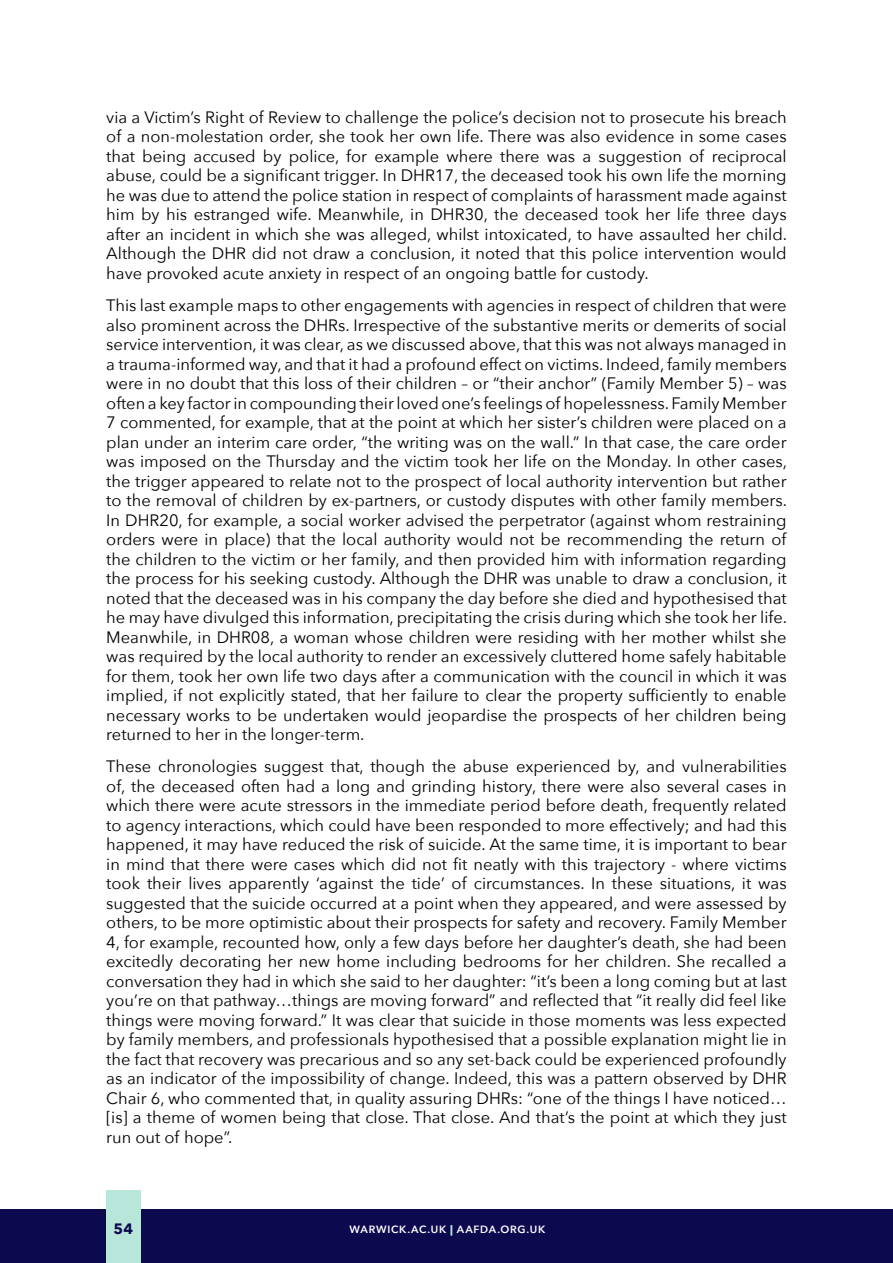
<style>
.page{position:relative;width:893px;height:1263px;background:#fff}
.page>*{position:absolute;margin:0;border:0;box-sizing:border-box;transform-origin:0 0}
.t1{font:16.5px/19.5px "Avenir Next";color:#000;text-align:justify}
.t2{font:700 15px "Avenir Next";color:#0d094f}
.t3{font:600 10.5px "Avenir Next";letter-spacing:.075em;color:#fff}
.s1{font-weight:800;color:#b9e6da}
</style>
<div class="page">
<div style="left:0;top:1210px;width:893px;height:53px;background:#0d094f"></div>
<div style="left:106px;top:1191px;width:34px;height:72px;background:#b9e6da"></div>
<p class="t1" style="left:106px;top:107px;width:682px">via a Victim’s Right of Review to challenge the police’s decision not to prosecute his breach of a non-molestation order, she took her own life. There was also evidence in some cases that being accused by police, for example where there was a suggestion of reciprocal abuse, could be a significant trigger. In DHR17, the deceased took his own life the morning he was due to attend the police station in respect of complaints of harassment made against him by his estranged wife. Meanwhile, in DHR30, the deceased took her life three days after an incident in which she was alleged, whilst intoxicated, to have assaulted her child.<br>Although the DHR did not draw a conclusion, it noted that this police intervention would have provoked acute anxiety in respect of an ongoing battle for custody.</p>
<p class="t1" style="left:106px;top:295px;width:682px">This last example maps to other engagements with agencies in respect of children that were also prominent across the DHRs. Irrespective of the substantive merits or demerits of social service intervention, it was clear, as we discussed above, that this was not always managed in a trauma-informed way, and that it had a profound effect on victims. Indeed, family members were in no doubt that this loss of their children – or “their anchor” (Family Member 5) – was often a key factor in compounding their loved one’s feelings of hopelessness. Family Member 7 commented, for example, that at the point at which her sister’s children were placed on a plan under an interim care order, “the writing was on the wall.” In that case, the care order was imposed on the Thursday and the victim took her life on the Monday. In other cases, the trigger appeared to relate not to the prospect of local authority intervention but rather to the removal of children by ex-partners, or custody disputes with other family members.<br>In DHR20, for example, a social worker advised the perpetrator (against whom restraining orders were in place) that the local authority would not be recommending the return of the children to the victim or her family, and then provided him with information regarding the process for his seeking custody. Although the DHR was unable to draw a conclusion, it noted that the deceased was in his company the day before she died and hypothesised that he may have divulged this information, precipitating the crisis during which she took her life.<br>Meanwhile, in DHR08, a woman whose children were residing with her mother whilst she was required by the local authority to render an excessively cluttered home safely habitable for them, took her own life two days after a communication with the council in which it was implied, if not explicitly stated, that her failure to clear the property sufficiently to enable necessary works to be undertaken would jeopardise the prospects of her children being returned to her in the longer-term.</p>
<p class="t1" style="left:106px;top:756px;width:682px">These chronologies suggest that, though the abuse experienced by, and vulnerabilities of, the deceased often had a long and grinding history, there were also several cases in which there were acute stressors in the immediate period before death, frequently related to agency interactions, which could have been responded to more effectively; and had this happened, it may have reduced the risk of suicide. At the same time, it is important to bear in mind that there were cases which did not fit neatly with this trajectory - where victims took their lives apparently ‘against the tide’ of circumstances. In these situations, it was suggested that the suicide occurred at a point when they appeared, and were assessed by others, to be more optimistic about their prospects for safety and recovery. Family Member 4, for example, recounted how, only a few days before her daughter’s death, she had been excitedly decorating her new home including bedrooms for her children. She recalled a conversation they had in which she said to her daughter: “it’s been a long coming but at last you’re on that pathway…things are moving forward” and reflected that “it really did feel like things were moving forward.” It was clear that suicide in those moments was less expected by family members, and professionals hypothesised that a possible explanation might lie in the fact that recovery was precarious and so any set-back could be experienced profoundly as an indicator of the impossibility of change. Indeed, this was a pattern observed by DHR Chair 6, who commented that, in quality assuring DHRs: “one of the things I have noticed… [is] a theme of women being that close. That close. And that’s the point at which they just run out of hope”.</p>
<p class="t2" style="left:114px;top:1216px;width:21px">54</p>
<p class="t3" style="left:350px;top:1220px;width:197px">WARWICK.AC.UK <span class="s1">|</span> AAFDA.ORG.UK</p>
</div>
